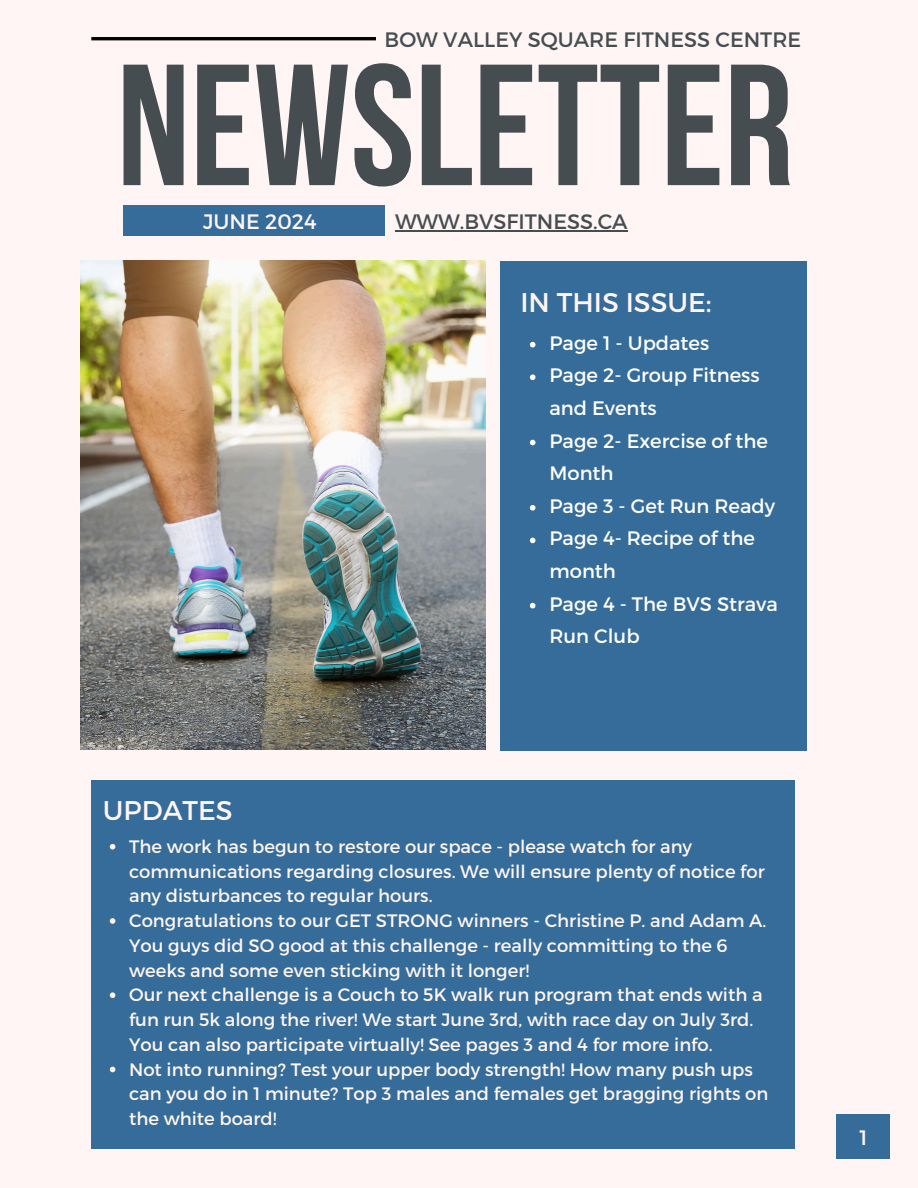
<style>
.page{position:relative;width:918px;height:1188px;background:#fff5f5}
.page>*{position:absolute;margin:0;border:0;box-sizing:border-box;transform-origin:0 0}
.t1{font:172.2px "Bebas Neue Cyrillic";color:#464d50}
.t2{font:27px "Montserrat";color:#fff5f5}
.t3{font:20.85px "Montserrat";color:#464d50}
.t4{font:20.85px "Montserrat";color:#fff5f5}
.t5{font:19.5px/32.7px "Montserrat";color:#fff}
.t6{font:18px/24.8px "Montserrat";color:#fff5f5}
</style>
<div class="page">
<div style="left:123px;top:205px;width:262px;height:31px;background:#356c9a"></div>
<div style="left:500px;top:261px;width:307px;height:490px;background:#356c9a"></div>
<div style="left:91px;top:780px;width:703px;height:369px;background:#356c9a"></div>
<img style="left:80px;top:261px;width:405px;height:489px">
<hr style="left:91px;top:37px;width:285px;height:3px;background:#000">
<div style="left:837px;top:1115px;width:53px;height:44px;background:#356c9a"></div>
<hr style="left:395px;top:230px;width:233px;height:1px;background:#464d50">
<svg style="left:530px;top:342px;width:5px;height:5px"></svg>
<svg style="left:530px;top:374px;width:5px;height:6px"></svg>
<svg style="left:530px;top:440px;width:5px;height:5px"></svg>
<svg style="left:530px;top:505px;width:5px;height:6px"></svg>
<svg style="left:530px;top:538px;width:5px;height:5px"></svg>
<svg style="left:530px;top:603px;width:5px;height:5px"></svg>
<svg style="left:110px;top:844px;width:5px;height:6px"></svg>
<svg style="left:110px;top:918px;width:5px;height:6px"></svg>
<svg style="left:110px;top:992px;width:5px;height:6px"></svg>
<svg style="left:110px;top:1067px;width:5px;height:5px"></svg>
<h3 class="t3" style="left:385px;top:26px;width:418px">BOW VALLEY SQUARE FITNESS CENTRE</h3>
<h3 class="t1" style="left:117px;top:56px;width:678px">NEWSLETTER</h3>
<p class="t4" style="left:203px;top:208px;width:115px">JUNE 2024</p>
<h3 class="t3" style="left:395px;top:208px;width:234px">WWW.BVSFITNESS.CA</h3>
<p class="t2" style="left:520px;top:285px;width:193px">IN THIS ISSUE:</p>
<p class="t5" style="left:550px;top:325px;width:161px">Page 1 - Updates</p>
<p class="t5" style="left:550px;top:358px;width:212px">Page 2- Group Fitness and Events</p>
<p class="t5" style="left:550px;top:423px;width:220px">Page 2- Exercise of the<br>Month</p>
<p class="t5" style="left:550px;top:489px;width:227px">Page 3 - Get Run Ready</p>
<h2 class="t5" style="left:550px;top:521px;width:207px">Page 4- Recipe of the month</h2>
<h2 class="t5" style="left:550px;top:586px;width:230px">Page 4 - The BVS Strava<br>Run Club</h2>
<p class="t2" style="left:103px;top:793px;width:131px">UPDATES</p>
<p class="t6" style="left:129px;top:833px;width:637px">The work has begun to restore our space - please watch for any communications regarding closures. We will ensure plenty of notice for any disturbances to regular hours.</p>
<p class="t6" style="left:129px;top:907px;width:639px">Congratulations to our GET STRONG winners - Christine P. and Adam A.<br>You guys did SO good at this challenge - really committing to the 6 weeks and some even sticking with it longer!</p>
<p class="t6" style="left:129px;top:982px;width:635px">Our next challenge is a Couch to 5K walk run program that ends with a fun run 5k along the river! We start June 3rd, with race day on July 3rd.<br>You can also participate virtually! See pages 3 and 4 for more info.</p>
<p class="t6" style="left:129px;top:1056px;width:641px">Not into running? Test your upper body strength! How many push ups can you do in 1 minute? Top 3 males and females get bragging rights on the white board!</p>
<p class="t4" style="left:859px;top:1124px;width:10px">1</p>
</div>
